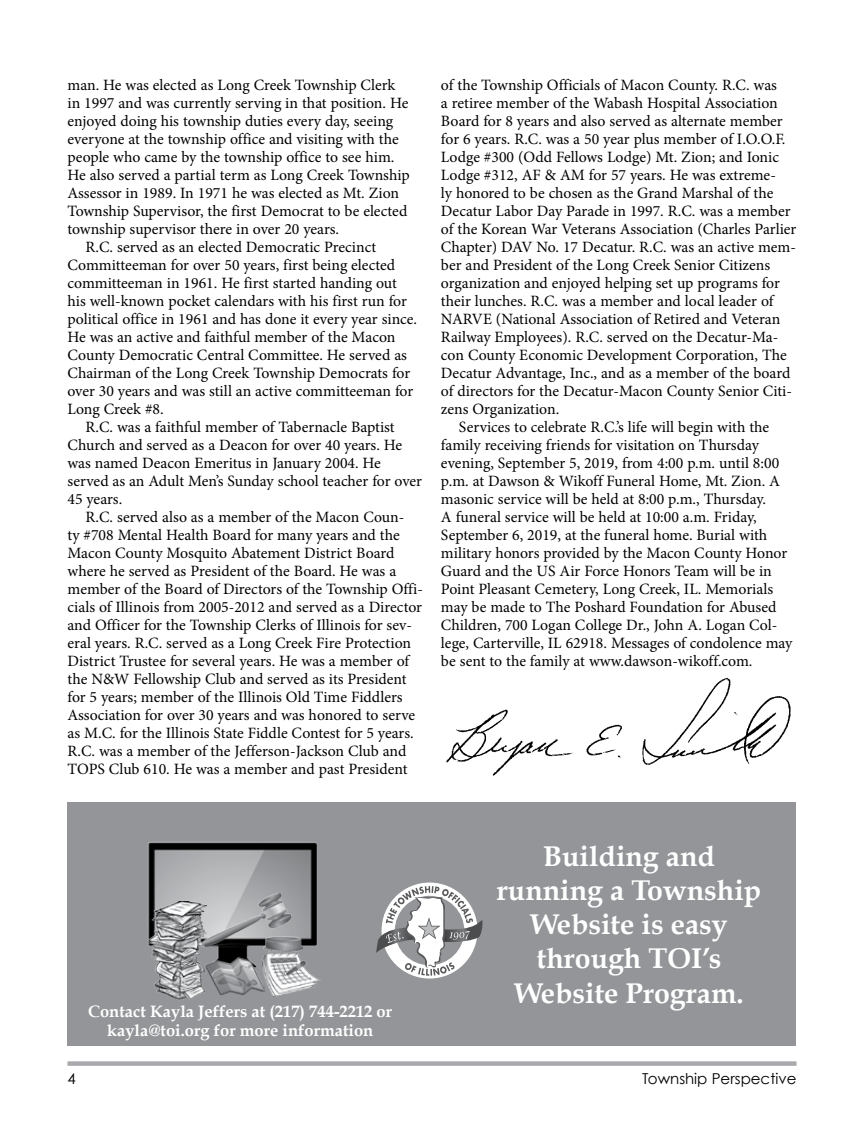
<style>
.page{position:relative;width:864px;height:1148px;background:#fff}
.page>*{position:absolute;margin:0;border:0;box-sizing:border-box;transform-origin:0 0}
.t1{font:700 28.5px/34.2px "Book Antiqua";color:#fff;text-align:center}
.t2{font:700 16.5px/18.8px "Book Antiqua";color:#fff;text-align:center}
.t3{font:15.75px "Minion Pro";color:#000}
.t4{font:15.75px "Minion Pro";letter-spacing:-.02em;color:#000}
.t5{font:15.75px "Minion Pro";letter-spacing:-.025em;color:#000}
.t6{font:15px "Century Gothic";color:#000}
</style>
<div class="page">
<svg style="left:68px;top:1061px;width:728px;height:4px;background:#aeb0b2"></svg>
<img style="left:446px;top:677px;width:345px;height:99px">
<div style="left:68px;top:802px;width:728px;height:243px;background:#939598"></div>
<img style="left:148px;top:841px;width:169px;height:108px">
<img style="left:202px;top:893px;width:100px;height:57px">
<img style="left:148px;top:901px;width:58px;height:99px">
<img style="left:206px;top:947px;width:58px;height:48px">
<img style="left:263px;top:950px;width:58px;height:46px">
<svg style="left:376px;top:882px;width:107px;height:97px"></svg>
<p class="t3" style="left:68px;top:74px;width:330px">man. He was elected as Long Creek Township Clerk</p>
<p class="t3" style="left:68px;top:92px;width:342px">in 1997 and was currently serving in that position. He</p>
<p class="t3" style="left:68px;top:110px;width:327px">enjoyed doing his township duties every day, seeing</p>
<p class="t3" style="left:68px;top:128px;width:333px">everyone at the township office and visiting with the</p>
<p class="t3" style="left:68px;top:146px;width:329px">people who came by the township office to see him.</p>
<p class="t3" style="left:68px;top:164px;width:344px">He also served a partial term as Long Creek Township</p>
<p class="t3" style="left:68px;top:182px;width:333px">Assessor in 1989. In 1971 he was elected as Mt. Zion</p>
<p class="t3" style="left:68px;top:200px;width:341px">Township Supervisor, the first Democrat to be elected</p>
<p class="t3" style="left:68px;top:218px;width:273px">township supervisor there in over 20 years.</p>
<p class="t3" style="left:86px;top:236px;width:292px">R.C. served as an elected Democratic Precinct</p>
<p class="t3" style="left:68px;top:254px;width:329px">Committeeman for over 50 years, first being elected</p>
<p class="t3" style="left:68px;top:272px;width:331px">committeeman in 1961. He first started handing out</p>
<p class="t3" style="left:68px;top:290px;width:341px">his well-known pocket calendars with his first run for</p>
<p class="t3" style="left:68px;top:308px;width:351px">political office in 1961 and has done it every year since.</p>
<p class="t3" style="left:68px;top:326px;width:329px">He was an active and faithful member of the Macon</p>
<p class="t3" style="left:68px;top:344px;width:341px">County Democratic Central Committee. He served as</p>
<p class="t3" style="left:68px;top:362px;width:344px">Chairman of the Long Creek Township Democrats for</p>
<p class="t3" style="left:68px;top:380px;width:347px">over 30 years and was still an active committeeman for</p>
<p class="t3" style="left:68px;top:398px;width:98px">Long Creek #8.</p>
<p class="t3" style="left:86px;top:416px;width:311px">R.C. was a faithful member of Tabernacle Baptist</p>
<p class="t3" style="left:68px;top:434px;width:336px">Church and served as a Deacon for over 40 years. He</p>
<p class="t3" style="left:68px;top:452px;width:315px">was named Deacon Emeritus in January 2004. He</p>
<p class="t3" style="left:68px;top:470px;width:356px">served as an Adult Men’s Sunday school teacher for over</p>
<p class="t3" style="left:68px;top:488px;width:56px">45 years.</p>
<p class="t3" style="left:86px;top:506px;width:321px">R.C. served also as a member of the Macon Coun-</p>
<p class="t3" style="left:68px;top:524px;width:334px">ty #708 Mental Health Board for many years and the</p>
<p class="t3" style="left:68px;top:542px;width:329px">Macon County Mosquito Abatement District Board</p>
<p class="t3" style="left:68px;top:560px;width:330px">where he served as President of the Board. He was a</p>
<p class="t3" style="left:68px;top:578px;width:357px">member of the Board of Directors of the Township Offi-</p>
<p class="t3" style="left:68px;top:596px;width:356px">cials of Illinois from 2005-2012 and served as a Director</p>
<p class="t3" style="left:68px;top:614px;width:346px">and Officer for the Township Clerks of Illinois for sev-</p>
<p class="t3" style="left:68px;top:632px;width:345px">eral years. R.C. served as a Long Creek Fire Protection</p>
<p class="t3" style="left:68px;top:650px;width:345px">District Trustee for several years. He was a member of</p>
<p class="t3" style="left:68px;top:668px;width:341px">the N&amp;W Fellowship Club and served as its President</p>
<p class="t3" style="left:68px;top:686px;width:337px">for 5 years; member of the Illinois Old Time Fiddlers</p>
<p class="t3" style="left:68px;top:705px;width:349px">Association for over 30 years and was honored to serve</p>
<p class="t3" style="left:68px;top:723px;width:348px">as M.C. for the Illinois State Fiddle Contest for 5 years.</p>
<p class="t3" style="left:68px;top:741px;width:340px">R.C. was a member of the Jefferson-Jackson Club and</p>
<p class="t3" style="left:68px;top:759px;width:342px">TOPS Club 610. He was a member and past President</p>
<p class="t3" style="left:441px;top:75px;width:338px">of the Township Officials of Macon County. R.C. was</p>
<p class="t3" style="left:441px;top:93px;width:338px">a retiree member of the Wabash Hospital Association</p>
<p class="t3" style="left:441px;top:111px;width:343px">Board for 8 years and also served as alternate member</p>
<p class="t3" style="left:441px;top:129px;width:346px">for 6 years. R.C. was a 50 year plus member of I.O.O.F.</p>
<p class="t3" style="left:441px;top:147px;width:340px">Lodge #300 (Odd Fellows Lodge) Mt. Zion; and Ionic</p>
<p class="t3" style="left:441px;top:165px;width:336px">Lodge #312, AF &amp; AM for 57 years. He was extreme-</p>
<p class="t3" style="left:441px;top:183px;width:334px">ly honored to be chosen as the Grand Marshal of the</p>
<p class="t3" style="left:441px;top:201px;width:351px">Decatur Labor Day Parade in 1997. R.C. was a member</p>
<p class="t5" style="left:441px;top:219px;width:357px">of the Korean War Veterans Association (Charles Parlier</p>
<p class="t3" style="left:441px;top:237px;width:357px">Chapter) DAV No. 17 Decatur. R.C. was an active mem-</p>
<p class="t3" style="left:441px;top:255px;width:331px">ber and President of the Long Creek Senior Citizens</p>
<p class="t3" style="left:441px;top:273px;width:340px">organization and enjoyed helping set up programs for</p>
<p class="t3" style="left:441px;top:291px;width:336px">their lunches. R.C. was a member and local leader of</p>
<p class="t4" style="left:441px;top:309px;width:341px">NARVE (National Association of Retired and Veteran</p>
<p class="t3" style="left:441px;top:327px;width:339px">Railway Employees). R.C. served on the Decatur-Ma-</p>
<p class="t3" style="left:441px;top:345px;width:347px">con County Economic Development Corporation, The</p>
<p class="t3" style="left:441px;top:363px;width:351px">Decatur Advantage, Inc., and as a member of the board</p>
<p class="t3" style="left:441px;top:381px;width:353px">of directors for the Decatur-Macon County Senior Citi-</p>
<p class="t3" style="left:441px;top:399px;width:120px">zens Organization.</p>
<p class="t3" style="left:459px;top:417px;width:312px">Services to celebrate R.C.’s life will begin with the</p>
<p class="t3" style="left:441px;top:435px;width:320px">family receiving friends for visitation on Thursday</p>
<p class="t3" style="left:441px;top:453px;width:340px">evening, September 5, 2019, from 4:00 p.m. until 8:00</p>
<p class="t4" style="left:441px;top:471px;width:341px">p.m. at Dawson &amp; Wikoff Funeral Home, Mt. Zion. A</p>
<p class="t3" style="left:441px;top:489px;width:327px">masonic service will be held at 8:00 p.m., Thursday.</p>
<p class="t3" style="left:441px;top:507px;width:317px">A funeral service will be held at 10:00 a.m. Friday,</p>
<p class="t3" style="left:441px;top:525px;width:328px">September 6, 2019, at the funeral home. Burial with</p>
<p class="t3" style="left:441px;top:543px;width:348px">military honors provided by the Macon County Honor</p>
<p class="t3" style="left:441px;top:561px;width:332px">Guard and the US Air Force Honors Team will be in</p>
<p class="t3" style="left:441px;top:579px;width:334px">Point Pleasant Cemetery, Long Creek, IL. Memorials</p>
<p class="t3" style="left:441px;top:597px;width:337px">may be made to The Poshard Foundation for Abused</p>
<p class="t3" style="left:441px;top:615px;width:338px">Children, 700 Logan College Dr., John A. Logan Col-</p>
<p class="t3" style="left:441px;top:633px;width:353px">lege, Carterville, IL 62918. Messages of condolence may</p>
<p class="t3" style="left:441px;top:651px;width:313px">be sent to the family at www.dawson-wikoff.com.</p>
<p class="t2" style="left:88px;top:1002px;width:306px">Contact Kayla Jeffers at (217) 744-2212 or kayla@toi.org for more information</p>
<h1 class="t1" style="left:497px;top:839px;width:266px">Building and running a Township<br>Website is easy through TOI’s<br>Website Program.</h1>
<p class="t6" style="left:68px;top:1069px;width:10px">4</p>
<p class="t6" style="left:642px;top:1069px;width:156px">Township Perspective</p>
</div>
